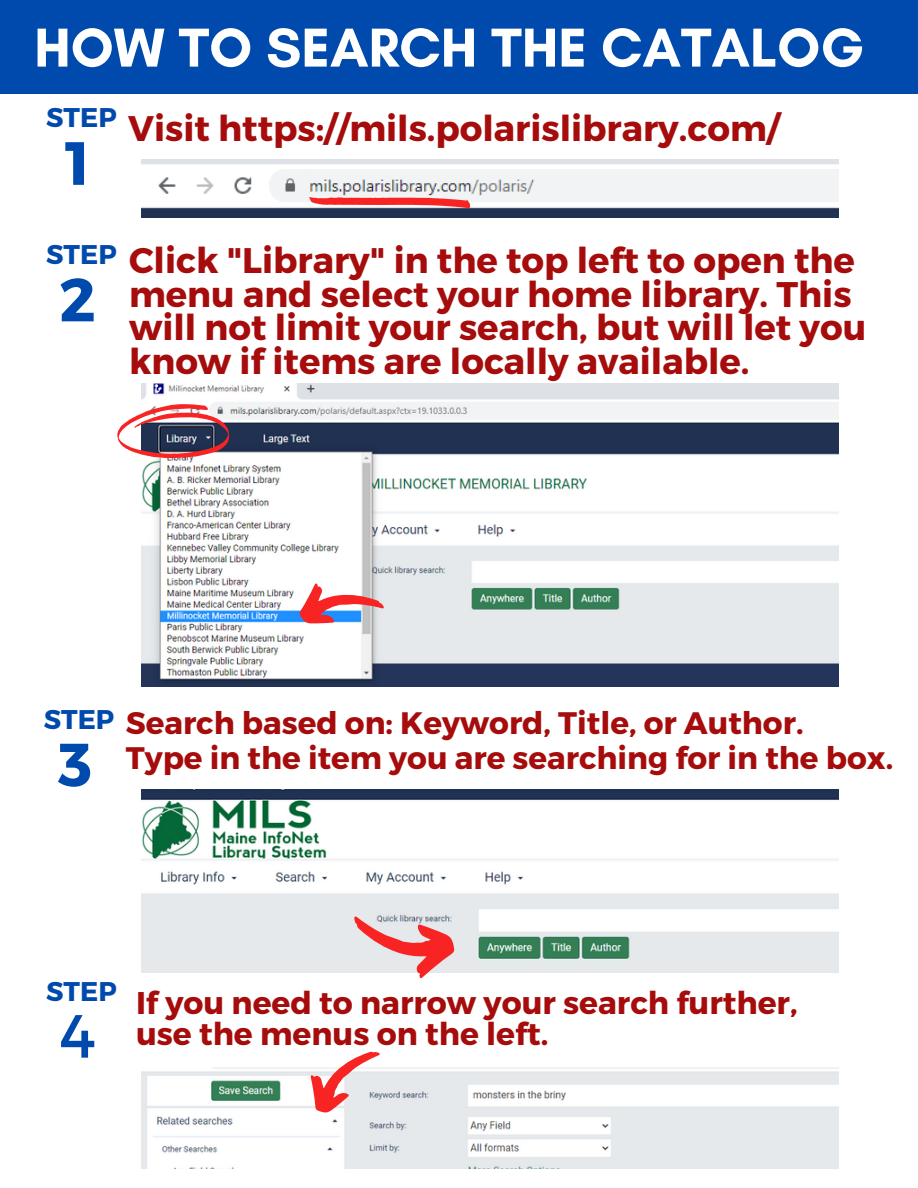
<style>
.page{position:relative;width:918px;height:1188px;background:#fff}
.page>*{position:absolute;margin:0;border:0;box-sizing:border-box;transform-origin:0 0}
.t1{font:700 60.9px "Montserrat";color:#004aad}
.t2{font:60.9px "Montserrat";color:#004aad}
.t3{font:700 55.8px "Glacial Indifference";color:#fff}
.t4{font:700 35.55px/33.8px "Montserrat";color:#a60c0c}
.t5{font:700 31.35px/31.2px "Montserrat";color:#a60c0c}
.t6{font:700 31.05px/35.1px "Montserrat";color:#a60c0c}
.t7{font:700 27px "Montserrat";color:#004aad}
</style>
<div class="page">
<img style="left:141px;top:160px;width:698px;height:57px">
<svg style="left:309px;top:197px;width:161px;height:11px"></svg>
<img style="left:141px;top:789px;width:698px;height:184px">
<svg style="left:354px;top:916px;width:101px;height:62px;background:#e9abad"></svg>
<img style="left:141px;top:384px;width:698px;height:302px">
<svg style="left:117px;top:404px;width:112px;height:54px"></svg>
<svg style="left:290px;top:562px;width:95px;height:78px"></svg>
<img style="left:141px;top:1067px;width:698px;height:102px">
<svg style="left:297px;top:1051px;width:84px;height:73px"></svg>
<div style="left:0;top:0;width:918px;height:93px;background:#004aad"></div>
<h2 class="t3" style="left:34px;top:14px;width:831px">HOW TO SEARCH THE CATALOG</h2>
<p class="t7" style="left:46px;top:100px;width:72px">STEP</p>
<h1 class="t1" style="left:65px;top:124px;width:27px">1</h1>
<p class="t4" style="left:128px;top:110px;width:653px">Visit https://mils.polarislibrary.com/</p>
<p class="t7" style="left:46px;top:237px;width:72px">STEP</p>
<h1 class="t1" style="left:59px;top:260px;width:38px">2</h1>
<p class="t4" style="left:129px;top:242px;width:739px">Click "Library" in the top left to open the menu and select your home library. This will not limit your search, but will let you know if items are locally available.</p>
<p class="t7" style="left:44px;top:701px;width:72px">STEP</p>
<h1 class="t1" style="left:58px;top:725px;width:35px">3</h1>
<p class="t6" style="left:126px;top:703px;width:769px">Search based on: Keyword, Title, or Author.<br>Type in the item you are searching for in the box.</p>
<p class="t7" style="left:46px;top:973px;width:72px">STEP</p>
<h1 class="t2" style="left:59px;top:996px;width:38px">4</h1>
<p class="t5" style="left:136px;top:986px;width:663px">If you need to narrow your search further, use the menus on the left.</p>
</div>
